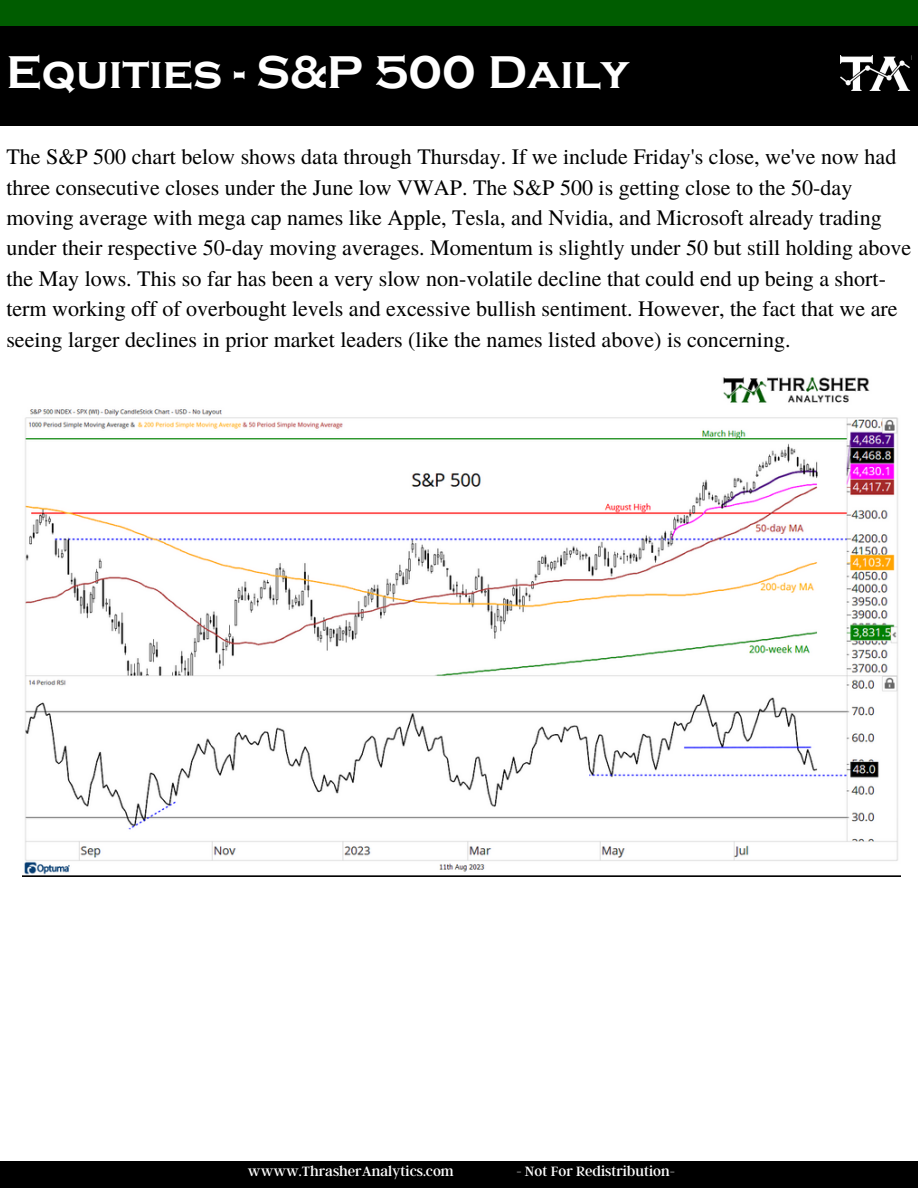
<style>
.page{position:relative;width:918px;height:1188px;background:#fff}
.page>*{position:absolute;margin:0;border:0;box-sizing:border-box;transform-origin:0 0}
.t1{font:700 47.25px "Copperplate Gothic";color:#fff}
.t2{font:22.05px/30.3px "Te X Gyre Termes";color:#000}
.t3{font:15px "Argent CF";color:#fff}
</style>
<div class="page">
<div style="left:0;top:0;width:918px;height:27px;background:#005c00"></div>
<div style="left:0;top:1162px;width:918px;height:26px;background:#000"></div>
<div style="left:0;top:26px;width:918px;height:100px;background:#000"></div>
<img style="left:840px;top:56px;width:71px;height:35px">
<img style="left:22px;top:377px;width:879px;height:499px">
<p class="t1" style="left:6px;top:46px;width:624px">Equities - S&amp;P 500 Daily</p>
<p class="t2" style="left:6px;top:141px;width:906px">The S&amp;P 500 chart below shows data through Thursday. If we include Friday's close, we've now had three consecutive closes under the June low VWAP. The S&amp;P 500 is getting close to the 50-day moving average with mega cap names like Apple, Tesla, and Nvidia, and Microsoft already trading under their respective 50-day moving averages. Momentum is slightly under 50 but still holding above the May lows. This so far has been a very slow non-volatile decline that could end up being a short&shy;term working off of overbought levels and excessive bullish sentiment. However, the fact that we are seeing larger declines in prior market leaders (like the names listed above) is concerning.</p>
<p class="t3" style="left:248px;top:1161px;width:207px">wwww.ThrasherAnalytics.com</p>
<p class="t3" style="left:516px;top:1161px;width:160px">- Not For Redistribution-</p>
</div>
